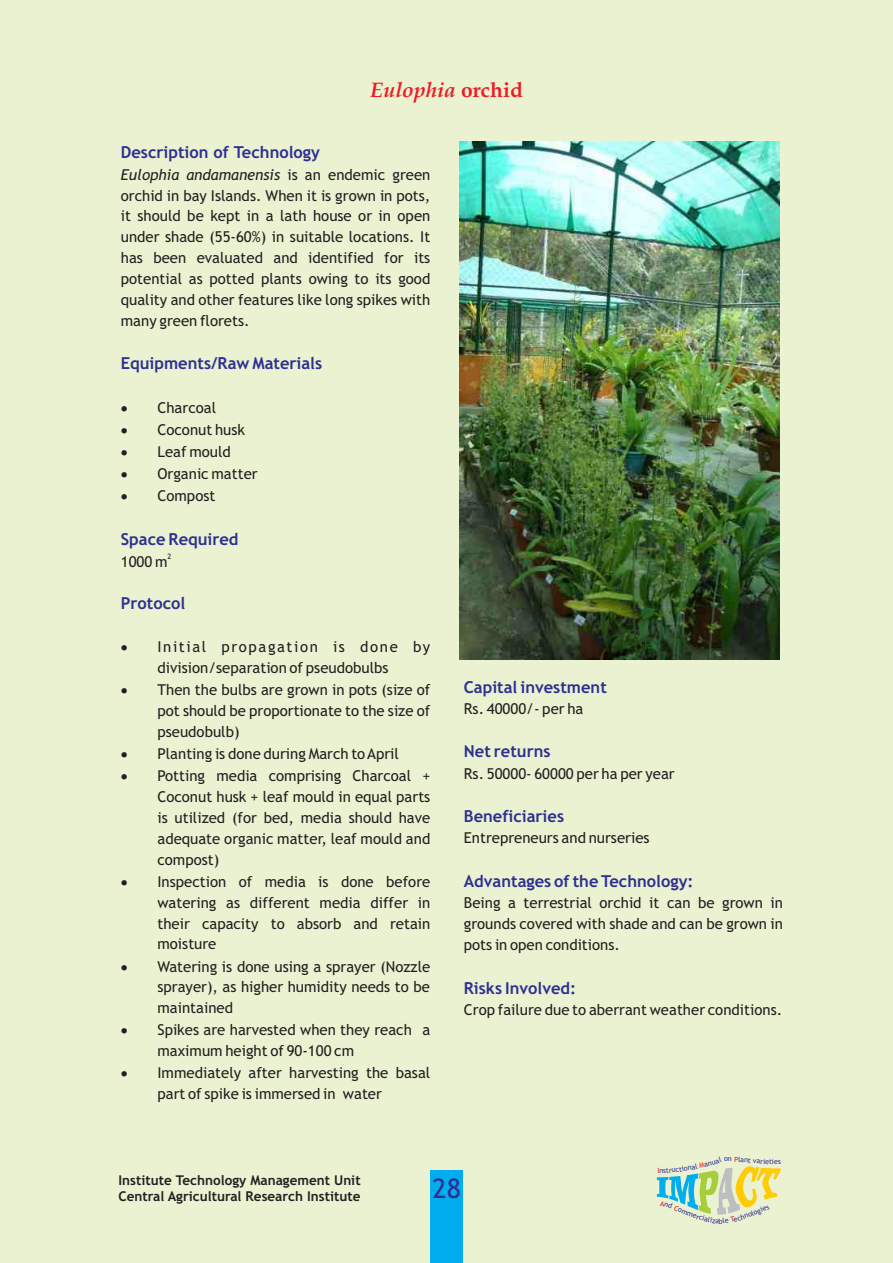
<style>
.page{position:relative;width:893px;height:1263px;background:#ebf2d1}
.page>*{position:absolute;margin:0;border:0;box-sizing:border-box;transform-origin:0 0}
.t1{font:27px "Trebuchet MS";color:#2e3092}
.t2{font:italic 700 21px "Book Antiqua";color:#ed1c24}
.t3{font:700 16.5px "Trebuchet MS";color:#2e3092}
.t4{font:15px/21.3px "Trebuchet MS";color:#231f20;text-align:justify}
.t5{font:15px/22px "Symbol";color:#231f20;text-align:justify}
.t6{font:700 13.5px/15.8px "Trebuchet MS";color:#231f20}
.t7{font:7.5px "Trebuchet MS";color:#231f20}
.t8{font:7.2px "Trebuchet MS";color:#2e3092}
.s1{font-style:normal}
.s2{font-style:italic}
</style>
<div class="page">
<img style="left:459px;top:141px;width:321px;height:518px">
<div style="left:430px;top:1170px;width:33px;height:93px;background:#00aeef"></div>
<svg style="left:657px;top:1166px;width:124px;height:49px"></svg>
<p class="t3" style="left:121px;top:146px;width:201px">Description of Technology</p>
<h2 class="t2" style="left:371px;top:82px;width:154px">Eulophia <span class="s1">orchid</span></h2>
<p class="t4" style="left:121px;top:165px;width:311px;line-height:20.9px"><span class="s2">Eulophia andamanensis</span> is an endemic green orchid in bay Islands. When it is grown in pots, it should be kept in a lath house or in open under shade (55-60%) in suitable locations. It has been evaluated and identified for its potential as potted plants owing to its good quality and other features like long spikes with many green florets.</p>
<p class="t3" style="left:121px;top:357px;width:203px">Equipments/Raw Materials</p>
<p class="t5" style="left:121px;top:398px;width:8px">• • • • •</p>
<p class="t4" style="left:157px;top:398px;width:102px;line-height:22px;text-align:left">Charcoal<br>Coconut husk<br>Leaf mould<br>Organic matter<br>Compost</p>
<p class="t3" style="left:121px;top:533px;width:119px">Space Required</p>
<p class="t7" style="left:167px;top:554px;width:5px">2</p>
<p class="t4" style="left:121px;top:552px;width:48px">1000 m</p>
<p class="t3" style="left:121px;top:596px;width:66px">Protocol</p>
<p class="t5" style="left:121px;top:637px;width:8px">•</p>
<p class="t5" style="left:121px;top:680px;width:8px">•</p>
<p class="t5" style="left:121px;top:872px;width:8px">•</p>
<p class="t5" style="left:121px;top:957px;width:8px">•</p>
<p class="t5" style="left:121px;top:1021px;width:8px">•</p>
<p class="t5" style="left:121px;top:1064px;width:8px">•</p>
<p class="t4" style="left:157px;top:637px;width:274px;text-align:left">Initial propagation is done by division/separation of pseudobulbs<br>Then the bulbs are grown in pots (size of pot should be proportionate to the size of pseudobulb)<br>Planting is done during March to April<br>Potting media comprising Charcoal +<br>Coconut husk + leaf mould in equal parts is utilized (for bed, media should have adequate organic matter, leaf mould and compost)<br>Inspection of media is done before watering as different media differ in their capacity to absorb and retain moisture<br>Watering is done using a sprayer (Nozzle sprayer), as higher humidity needs to be maintained<br>Spikes are harvested when they reach a maximum height of 90-100 cm<br>Immediately after harvesting the basal part of spike is immersed in water</p>
<p class="t3" style="left:464px;top:680px;width:145px">Capital investment</p>
<p class="t4" style="left:464px;top:699px;width:121px">Rs. 40000/- per ha</p>
<p class="t3" style="left:464px;top:745px;width:88px">Net returns</p>
<p class="t4" style="left:464px;top:764px;width:212px">Rs. 50000- 60000 per ha per year</p>
<p class="t3" style="left:464px;top:810px;width:102px">Beneficiaries</p>
<p class="t4" style="left:464px;top:829px;width:187px">Entrepreneurs and nurseries</p>
<p class="t3" style="left:464px;top:875px;width:231px">Advantages of the Technology:</p>
<p class="t4" style="left:464px;top:894px;width:321px;line-height:20.9px">Being a terrestrial orchid it can be grown in grounds covered with shade and can be grown in pots in open conditions.</p>
<p class="t3" style="left:464px;top:981px;width:114px">Risks Involved:</p>
<p class="t4" style="left:464px;top:1000px;width:320px">Crop failure due to aberrant weather conditions.</p>
<p class="t8" style="left:738px;top:1156px;width:24px;rotate:4deg">lant va</p>
<p class="t8" style="left:772px;top:1159px;width:8px">ie</p>
<p class="t6" style="left:119px;top:1174px;width:244px">Institute Technology Management Unit<br>Central Agricultural Research Institute</p>
<h1 class="t1" style="left:433px;top:1178px;width:30px">28</h1>
</div>
